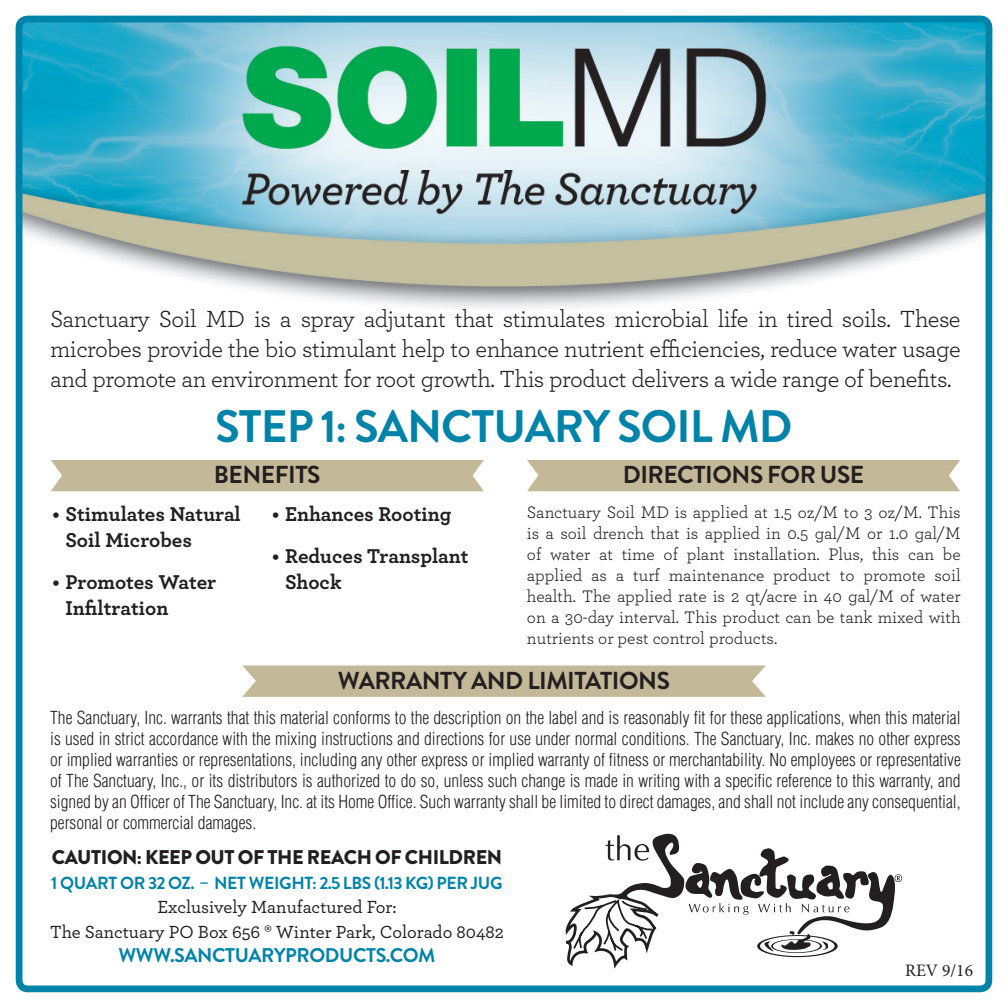
<style>
.page{position:relative;width:1008px;height:1008px;background:#fff}
.page>*{position:absolute;margin:0;border:0;box-sizing:border-box;transform-origin:0 0}
.t1{font:700 45.5px "Brandon Grotesque";letter-spacing:-.02em;color:#0083a9}
.t2{font:24.5px/29.8px "Archer Pro";letter-spacing:-.02em;color:#231f20;text-align:justify}
.t3{font:700 24.5px "Brandon Grotesque";letter-spacing:-.02em;color:#231f20}
.t4{font:700 21px/26.2px "Archer Pro";color:#231f20}
.t5{font:900 19.95px "Brandon Grotesque";letter-spacing:-.02em;color:#231f20}
.t6{font:700 19.95px "Brandon Grotesque";letter-spacing:-.02em;color:#0083a9}
.t7{font:500 18.55px/24.5px "Archer Pro";color:#231f20;text-align:center}
.t8{font:300 condensed 17.5px/21px "Helvetica";color:#231f20;text-align:justify}
.t9{font:17.5px/21px "Archer Pro";color:#231f20;text-align:justify}
.t10{font:700 17.5px "Brandon Grotesque";letter-spacing:-.02em;color:#0083a9}
.t11{font:17.5px "Minion Pro";color:#231f20}
</style>
<div class="page">
<img style="left:24px;top:24px;width:960px;height:911px">
<div style="left:16px;top:16px;width:976px;height:976px;border:7px solid #0083a9;border-radius:9px"></div>
<svg style="left:566px;top:834px;width:336px;height:135px"></svg>
<svg style="left:242px;top:665px;width:524px;height:32px"></svg>
<div style="left:527px;top:460px;width:433px;height:31px;background:#c3b998"></div>
<div style="left:51px;top:460px;width:433px;height:31px;background:#c3b998"></div>
<p class="t2" style="left:50px;top:303px;width:912px">Sanctuary Soil MD is a spray adjutant that stimulates microbial life in tired soils. These microbes provide the bio stimulant help to enhance nutrient efficiencies, reduce water usage and promote an environment for root growth. This product delivers a wide range of benefits.</p>
<h1 class="t1" style="left:215px;top:394px;width:579px">STEP 1: SANCTUARY SOIL MD</h1>
<h2 class="t3" style="left:214px;top:457px;width:108px">BENEFITS</h2>
<h2 class="t3" style="left:623px;top:457px;width:243px">DIRECTIONS FOR USE</h2>
<p class="t4" style="left:65px;top:499px;width:177px;text-indent:-13px">• Stimulates Natural<br>Soil Microbes</p>
<p class="t4" style="left:65px;top:568px;width:152px;text-indent:-13px">• Promotes Water<br>Infiltration</p>
<p class="t4" style="left:272px;top:499px;width:181px">• Enhances Rooting</p>
<p class="t4" style="left:285px;top:541px;width:185px;text-indent:-13px">• Reduces Transplant<br>Shock</p>
<p class="t9" style="left:527px;top:501px;width:435px">Sanctuary Soil MD is applied at 1.5 oz/M to 3 oz/M. This is a soil drench that is applied in 0.5 gal/M or 1.0 gal/M of water at time of plant installation. Plus, this can be applied as a turf maintenance product to promote soil health. The applied rate is 2 qt/acre in 40 gal/M of water on a 30-day interval. This product can be tank mixed with nutrients or pest control products.</p>
<h2 class="t3" style="left:338px;top:663px;width:334px">WARRANTY AND LIMITATIONS</h2>
<p class="t8" style="left:50px;top:707px;width:912px">The Sanctuary, Inc. warrants that this material conforms to the description on the label and is reasonably fit for these applications, when this material is used in strict accordance with the mixing instructions and directions for use under normal conditions. The Sanctuary, Inc. makes no other express or implied warranties or representations, including any other express or implied warranty of fitness or merchantability. No employees or representative of The Sanctuary, Inc., or its distributors is authorized to do so, unless such change is made in writing with a specific reference to this warranty, and signed by an Officer of The Sanctuary, Inc. at its Home Office. Such warranty shall be limited to direct damages, and shall not include any consequential, personal or commercial damages.</p>
<p class="t5" style="left:52px;top:843px;width:452px">CAUTION: KEEP OUT OF THE REACH OF CHILDREN</p>
<p class="t10" style="left:51px;top:870px;width:453px">1 QUART OR 32 OZ. – NET WEIGHT: 2.5 LBS (1.13 KG) PER JUG</p>
<p class="t7" style="left:50px;top:894px;width:455px">Exclusively Manufactured For:<br>The Sanctuary PO Box 656 ® Winter Park, Colorado 80482</p>
<p class="t6" style="left:118px;top:941px;width:319px">WWW.SANCTUARYPRODUCTS.COM</p>
<p class="t11" style="left:905px;top:958px;width:69px">REV 9/16</p>
</div>
